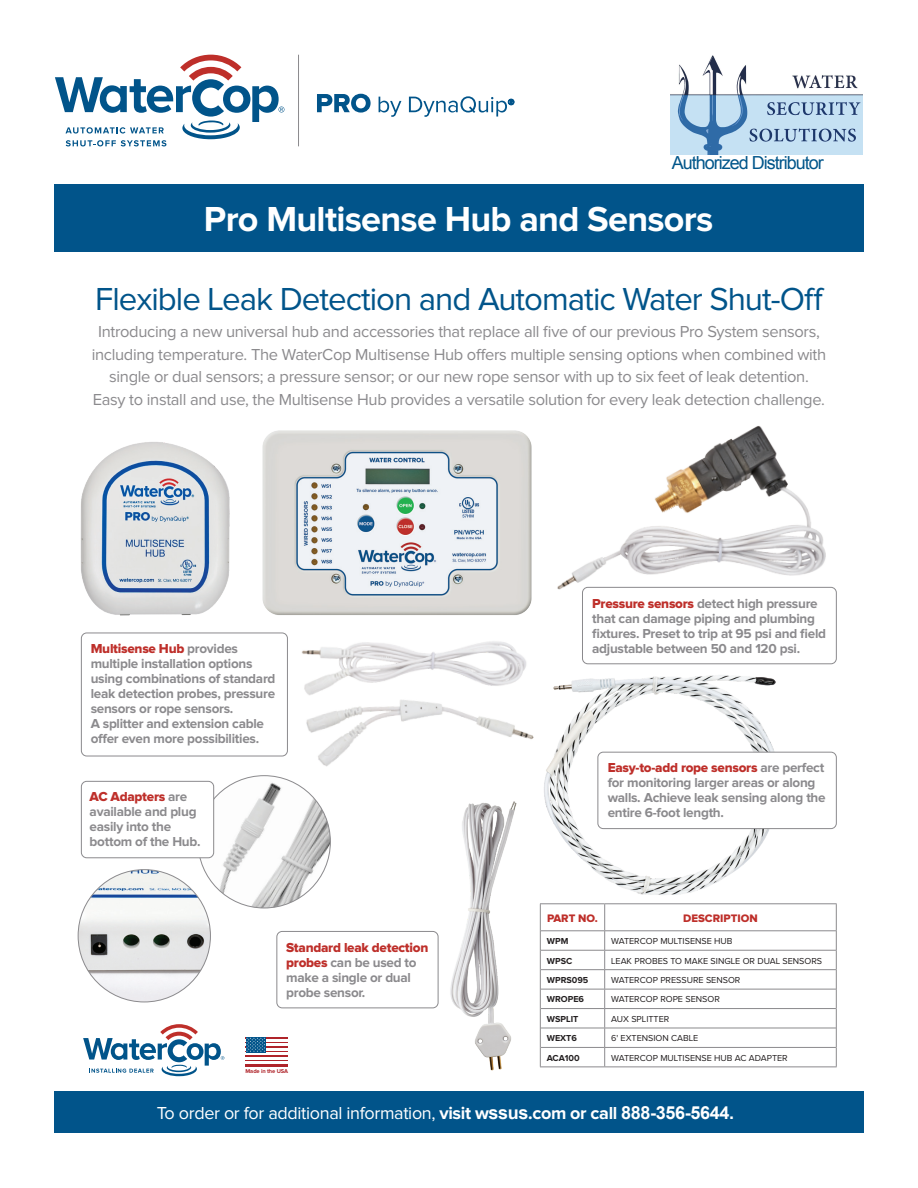
<style>
.page{position:relative;width:918px;height:1188px;background:#fff}
.page>*{position:absolute;margin:0;border:0;box-sizing:border-box;transform-origin:0 0}
.t1{font:700 36px "Proxima Nova";letter-spacing:-.02em;color:#fff}
.t2{font:33px "Proxima Nova";letter-spacing:-.03em;color:#01548a}
.t3{font:18px "Proxima Nova";letter-spacing:-.02em;color:#fff}
.t4{font:18px "Arial";letter-spacing:-.055em;color:#00558a}
.t5{font:16.5px/22.5px "Proxima Nova";letter-spacing:-.02em;color:#8b8a8d;text-align:center}
.t6{font:700 13.5px/15px "Proxima Nova";letter-spacing:-.02em;color:#8b8a8d}
.t7{font:13.5px "Proxima Nova Extrabld";letter-spacing:-.02em;color:#be2f2a}
.t8{font:11.25px "Proxima Nova Extrabld";color:#be2f2a}
.t9{font:9px "Proxima Nova";color:#231f20}
.t10{font:700 9px "Proxima Nova";color:#231f20}
.t11{font:700 5.7px "Proxima Nova";letter-spacing:-.02em;color:#af242a}
.s1{font-family:"Proxima Nova";font-weight:700;color:#8b8a8d}
.s2{font-family:"Proxima Nova Extrabld";font-weight:400;color:#be2f2a}
.s3{font-weight:700}
.s4{font-family:"Arial";font-weight:700}
</style>
<div class="page">
<img style="left:262px;top:430px;width:270px;height:185px">
<div style="left:54px;top:185px;width:810px;height:67px;background:#01548a"></div>
<div style="left:276px;top:931px;width:162px;height:77px;border:1px solid #8b8a8d;border-radius:5px"></div>
<hr style="left:298px;top:55px;width:1px;height:91px;background:#8b8a8d">
<svg style="left:317px;top:94px;width:54px;height:19px"></svg>
<svg style="left:379px;top:97px;width:22px;height:20px"></svg>
<svg style="left:409px;top:96px;width:105px;height:21px"></svg>
<svg style="left:55px;top:55px;width:229px;height:91px"></svg>
<div style="left:54px;top:1092px;width:810px;height:41px;background:#01548a"></div>
<svg style="left:83px;top:1024px;width:141px;height:52px"></svg>
<svg style="left:246px;top:1037px;width:42px;height:29px"></svg>
<hr style="left:246px;top:1039px;width:42px;height:2px;background:#fff">
<hr style="left:246px;top:1043px;width:42px;height:3px;background:#fff">
<hr style="left:246px;top:1048px;width:42px;height:2px;background:#fff">
<hr style="left:246px;top:1053px;width:42px;height:2px;background:#fff">
<hr style="left:246px;top:1057px;width:42px;height:2px;background:#fff">
<hr style="left:246px;top:1062px;width:42px;height:2px;background:#fff">
<div style="left:246px;top:1037px;width:20px;height:16px;background:#01548a"></div>
<svg style="left:246px;top:1038px;width:19px;height:14px"></svg>
<img style="left:80px;top:442px;width:150px;height:174px">
<img style="left:282px;top:593px;width:250px;height:43px">
<img style="left:286px;top:641px;width:241px;height:140px">
<img style="left:499px;top:671px;width:324px;height:224px">
<img style="left:450px;top:798px;width:76px;height:273px">
<div style="left:598px;top:752px;width:238px;height:77px;background:#fff;border-radius:5px"></div>
<div style="left:598px;top:752px;width:239px;height:77px;border:1px solid #8b8a8d;border-radius:5px"></div>
<div style="left:81px;top:633px;width:207px;height:123px;border:1px solid #8b8a8d;border-radius:5px"></div>
<hr style="left:540px;top:903px;width:65px;height:1px;background:#8b8a8d">
<hr style="left:605px;top:903px;width:232px;height:1px;background:#8b8a8d">
<svg style="left:540px;top:904px;width:1px;height:163px"></svg>
<hr style="left:541px;top:930px;width:64px;height:1px;background:#8b8a8d">
<hr style="left:541px;top:950px;width:64px;height:1px;background:#8b8a8d">
<hr style="left:541px;top:969px;width:64px;height:1px;background:#8b8a8d">
<hr style="left:541px;top:989px;width:64px;height:1px;background:#8b8a8d">
<hr style="left:541px;top:1008px;width:64px;height:1px;background:#8b8a8d">
<hr style="left:541px;top:1028px;width:64px;height:1px;background:#8b8a8d">
<hr style="left:541px;top:1047px;width:64px;height:1px;background:#8b8a8d">
<hr style="left:540px;top:1067px;width:65px;height:1px;background:#8b8a8d">
<svg style="left:604px;top:904px;width:1px;height:163px"></svg>
<hr style="left:605px;top:930px;width:231px;height:1px;background:#8b8a8d">
<svg style="left:836px;top:904px;width:1px;height:163px"></svg>
<hr style="left:605px;top:950px;width:231px;height:1px;background:#8b8a8d">
<hr style="left:605px;top:969px;width:231px;height:1px;background:#8b8a8d">
<hr style="left:605px;top:989px;width:231px;height:1px;background:#8b8a8d">
<hr style="left:605px;top:1008px;width:231px;height:1px;background:#8b8a8d">
<hr style="left:605px;top:1028px;width:231px;height:1px;background:#8b8a8d">
<hr style="left:605px;top:1047px;width:231px;height:1px;background:#8b8a8d">
<hr style="left:605px;top:1067px;width:232px;height:1px;background:#8b8a8d">
<div style="left:582px;top:587px;width:255px;height:77px;border:1px solid #8b8a8d;border-radius:5px"></div>
<img style="left:557px;top:426px;width:275px;height:174px">
<img style="left:78px;top:870px;width:132px;height:132px;border-radius:66px">
<img style="left:198px;top:776px;width:132px;height:132px;border-radius:66px">
<div style="left:81px;top:781px;width:133px;height:77px;background:#fff;border-radius:5px"></div>
<div style="left:81px;top:781px;width:133px;height:77px;border:1px solid #8b8a8d;border-radius:5px"></div>
<img style="left:670px;top:55px;width:193px;height:99px">
<h3 class="t4" style="left:672px;top:151px;width:154px">Authorized Distributor</h3>
<h1 class="t1" style="left:204px;top:202px;width:511px">Pro Multisense Hub and Sensors</h1>
<h2 class="t2" style="left:95px;top:283px;width:731px">Flexible Leak Detection and Automatic Water Shut-Off</h2>
<p class="t5" style="left:92px;top:321px;width:736px">Introducing a new universal hub and accessories that replace all five of our previous Pro System sensors, including temperature. The WaterCop Multisense Hub offers multiple sensing options when combined with single or dual sensors; a pressure sensor; or our new rope sensor with up to six feet of leak detention.<br>Easy to install and use, the Multisense Hub provides a versatile solution for every leak detection challenge.</p>
<p class="t7" style="left:91px;top:643px;width:149px">Multisense Hub <span class="s1">provides</span></p>
<p class="t6" style="left:91px;top:657px;width:186px">multiple installation options using combinations of standard leak detection probes, pressure sensors or rope sensors.<br>A splitter and extension cable offer even more possibilities.</p>
<p class="t7" style="left:90px;top:790px;width:99px">AC Adapters <span class="s1">are</span></p>
<p class="t6" style="left:90px;top:804px;width:112px">available and plug easily into the bottom of the Hub.</p>
<p class="t7" style="left:286px;top:941px;width:144px">Standard leak detection</p>
<p class="t6" style="left:286px;top:955px;width:132px"><span class="s2">probes</span> can be used to make a single or dual probe sensor.</p>
<p class="t11" style="left:245px;top:1068px;width:44px">Made in the USA</p>
<p class="t6" style="left:592px;top:596px;width:235px"><span class="s2">Pressure sensors</span> detect high pressure that can damage piping and plumbing fixtures. Preset to trip at 95 psi and field adjustable between 50 and 120 psi.</p>
<p class="t7" style="left:608px;top:761px;width:218px">Easy-to-add rope sensors <span class="s1">are perfect</span></p>
<p class="t6" style="left:608px;top:776px;width:219px">for monitoring larger areas or along walls. Achieve leak sensing along the entire 6-foot length.</p>
<p class="t8" style="left:547px;top:913px;width:53px">PART NO.</p>
<p class="t8" style="left:683px;top:913px;width:76px">DESCRIPTION</p>
<p class="t10" style="left:547px;top:937px;width:23px">WPM</p>
<p class="t9" style="left:611px;top:937px;width:123px">WATERCOP MULTISENSE HUB</p>
<p class="t10" style="left:547px;top:956px;width:27px">WPSC</p>
<p class="t9" style="left:611px;top:956px;width:212px">LEAK PROBES TO MAKE SINGLE OR DUAL SENSORS</p>
<p class="t10" style="left:547px;top:976px;width:43px">WPRS095</p>
<p class="t9" style="left:611px;top:976px;width:131px">WATERCOP PRESSURE SENSOR</p>
<p class="t10" style="left:547px;top:995px;width:39px">WROPE6</p>
<p class="t9" style="left:611px;top:995px;width:110px">WATERCOP ROPE SENSOR</p>
<p class="t10" style="left:547px;top:1015px;width:33px">WSPLIT</p>
<p class="t9" style="left:611px;top:1015px;width:60px">AUX SPLITTER</p>
<p class="t10" style="left:547px;top:1034px;width:32px">WEXT6</p>
<p class="t9" style="left:611px;top:1034px;width:89px">6' EXTENSION CABLE</p>
<p class="t10" style="left:547px;top:1054px;width:34px">ACA100</p>
<p class="t9" style="left:611px;top:1054px;width:178px">WATERCOP MULTISENSE HUB AC ADAPTER</p>
<h3 class="t3" style="left:157px;top:1105px;width:579px">To order or for additional information, <span class="s3">visit w</span><span class="s4">ssus</span><span class="s3">.com or call</span> <span class="s4">888-356-5644.</span></h3>
</div>
